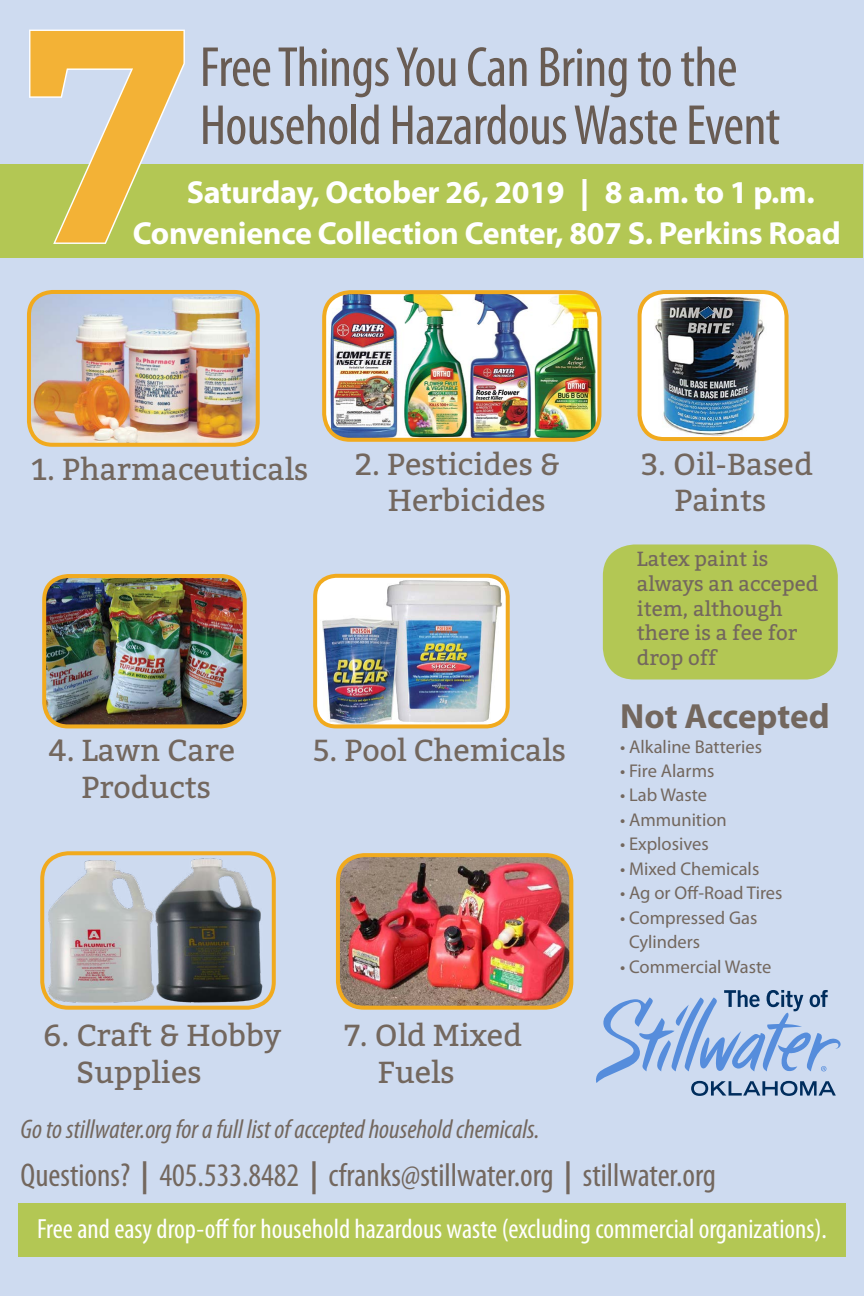
<style>
.page{position:relative;width:864px;height:1296px;background:#cedbf0}
.page>*{position:absolute;margin:0;border:0;box-sizing:border-box;transform-origin:0 0}
.t1{font:700 300px "Bitter";color:#f3b236}
.t2{font:condensed 57px/58px "Myriad Pro";letter-spacing:-.01em;color:#695c53}
.t3{font:700 35.1px "Myriad Pro";letter-spacing:-.005em;color:#73675e}
.t4{font:condensed 33px "Myriad Pro";color:#73675e}
.t5{font:700 32px "Myriad Pro";letter-spacing:-.01em;color:#fff}
.t6{font:30.4px/36.5px "Bitter";color:#73675e}
.t7{font:condensed 27.85px "Myriad Pro";color:#fff}
.t8{font:italic condensed 27px "Myriad Pro";color:#73675e}
.t9{font:20.5px/24.6px "Bitter";color:#73675e}
.t10{font:18.5px/24.5px "Myriad Pro";color:#73675e}
.s1{font-weight:900}
.s2{font-weight:700}
</style>
<div class="page">
<div style="left:0;top:165px;width:863px;height:93px;background:#b3c754"></div>
<svg style="left:28px;top:29px;width:159px;height:215px"></svg>
<div style="left:18px;top:1203px;width:828px;height:54px;background:#b3c754"></div>
<img style="left:29px;top:295px;width:226px;height:147px">
<div style="left:27px;top:290px;width:233px;height:157px;border:4px solid #f1aa1e;border-radius:24px"></div>
<img style="left:327px;top:292px;width:272px;height:145px">
<div style="left:322px;top:290px;width:279px;height:152px;border:4px solid #f1aa1e;border-radius:26px"></div>
<img style="left:640px;top:295px;width:144px;height:144px">
<div style="left:638px;top:290px;width:151px;height:151px;border:4px solid #f1aa1e;border-radius:24px"></div>
<img style="left:47px;top:579px;width:195px;height:147px">
<div style="left:42px;top:574px;width:205px;height:154px;border:4px solid #f1aa1e;border-radius:24px"></div>
<img style="left:318px;top:579px;width:187px;height:147px">
<div style="left:313px;top:574px;width:197px;height:154px;border:4px solid #f1aa1e;border-radius:21px"></div>
<svg style="left:596px;top:990px;width:245px;height:106px"></svg>
<img style="left:45px;top:857px;width:225px;height:148px">
<div style="left:40px;top:851px;width:236px;height:159px;border:4px solid #f1aa1e;border-radius:26px"></div>
<img style="left:338px;top:855px;width:233px;height:150px">
<div style="left:336px;top:853px;width:237px;height:157px;border:4px solid #f1aa1e;border-radius:26px"></div>
<div style="left:603px;top:544px;width:235px;height:136px;background:#b3c754;border-radius:32px"></div>
<h1 class="t1" style="left:29px;top:-95px;width:161px">7</h1>
<h2 class="t2" style="left:200px;top:37px;width:582px">Free Things You Can Bring to the<br>Household Hazardous Waste Event</h2>
<h3 class="t5" style="left:187px;top:171px;width:630px">Saturday, October 26, 2019 <span class="s1">|</span> 8 a.m. to 1 p.m.</h3>
<h3 class="t5" style="left:133px;top:212px;width:710px">Convenience Collection Center, 807 S. Perkins Road</h3>
<h3 class="t6" style="left:32px;top:450px;width:278px">1. Pharmaceuticals</h3>
<h3 class="t6" style="left:388px;top:445px;width:174px;text-indent:-33px">2. Pesticides &amp;<br>Herbicides</h3>
<h3 class="t6" style="left:642px;top:445px;width:173px;text-align:center">3. Oil-Based<br>Paints</h3>
<h3 class="t6" style="left:48px;top:731px;width:188px;text-align:center">4. Lawn Care<br>Products</h3>
<h3 class="t6" style="left:313px;top:731px;width:254px">5. Pool Chemicals</h3>
<h3 class="t6" style="left:76px;top:1016px;width:207px;text-indent:-33px">6. Craft &amp; Hobby<br>Supplies</h3>
<h3 class="t6" style="left:378px;top:1016px;width:146px;text-indent:-33px">7. Old Mixed<br>Fuels</h3>
<h3 class="t8" style="left:20px;top:1113px;width:521px">Go to stillwater.org for a full list of accepted household chemicals.</h3>
<p class="t9" style="left:637px;top:546px;width:183px">Latex paint is always an acceped item, although there is a fee for drop off</p>
<h3 class="t3" style="left:620px;top:693px;width:211px">Not Accepted</h3>
<p class="t10" style="left:620px;top:734px;width:143px">• Alkaline Batteries</p>
<p class="t10" style="left:620px;top:758px;width:96px">• Fire Alarms</p>
<p class="t10" style="left:620px;top:783px;width:88px">• Lab Waste</p>
<p class="t10" style="left:620px;top:807px;width:108px">• Ammunition</p>
<p class="t10" style="left:620px;top:832px;width:90px">• Explosives</p>
<p class="t10" style="left:620px;top:856px;width:141px">• Mixed Chemicals</p>
<p class="t10" style="left:620px;top:881px;width:164px">• Ag or Off-Road Tires</p>
<p class="t10" style="left:629px;top:905px;width:130px;text-indent:-9px">• Compressed Gas<br>Cylinders</p>
<p class="t10" style="left:620px;top:954px;width:153px">• Commercial Waste</p>
<h3 class="t4" style="left:20px;top:1156px;width:697px">Questions? <span class="s2">|</span> 405.533.8482 <span class="s2">|</span> cfranks@stillwater.org <span class="s2">|</span> stillwater.org</h3>
<h3 class="t7" style="left:37px;top:1211px;width:791px">Free and easy drop-off for household hazardous waste (excluding commercial organizations).</h3>
</div>
